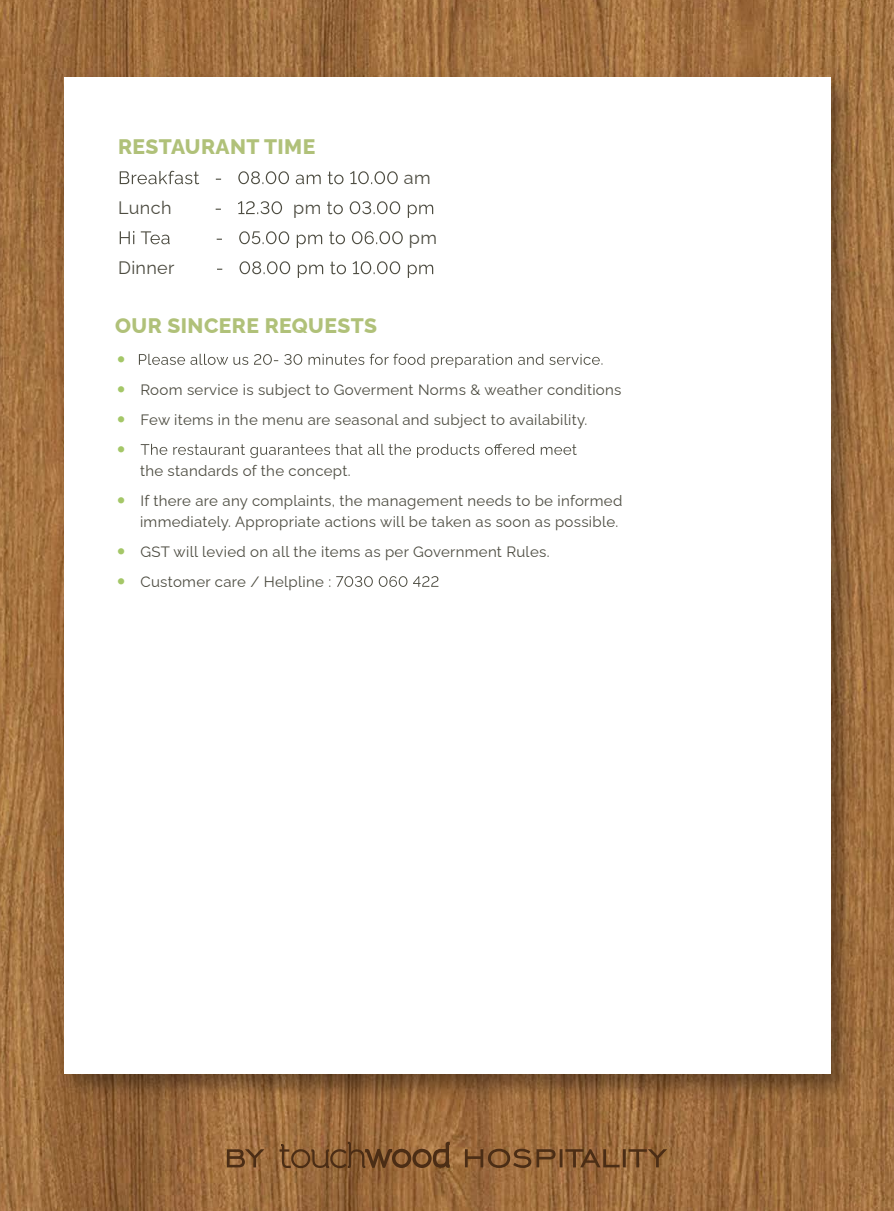
<style>
.page{position:relative;width:894px;height:1211px;background:#fff}
.page>*{position:absolute;margin:0;border:0;box-sizing:border-box;transform-origin:0 0}
.t1{font:34.5px "Raleway";color:#a4c767}
.t2{font:800 21px "Raleway";letter-spacing:.02em;color:#b0c179}
.t3{font:18px "Raleway";letter-spacing:.02em;color:#4d4c41}
.t4{font:15px/21px "Raleway";letter-spacing:.02em;color:#4d4c41;text-align:right}
.s1{font-size:34.5px;color:#a4c767}
</style>
<div class="page">
<img style="left:0;top:0;width:893px;height:1210px">
<img style="left:52px;top:65px;width:810px;height:1042px">
<div style="left:64px;top:77px;width:765px;height:997px;background:#fff"></div>
<svg style="left:120px;top:171px;width:169px;height:13px"></svg>
<svg style="left:296px;top:171px;width:101px;height:13px"></svg>
<svg style="left:215px;top:201px;width:67px;height:13px"></svg>
<svg style="left:327px;top:201px;width:106px;height:17px"></svg>
<svg style="left:120px;top:231px;width:169px;height:13px"></svg>
<svg style="left:297px;top:231px;width:105px;height:17px"></svg>
<svg style="left:217px;top:261px;width:73px;height:13px"></svg>
<svg style="left:297px;top:261px;width:136px;height:17px"></svg>
<svg style="left:139px;top:354px;width:463px;height:14px"></svg>
<svg style="left:141px;top:444px;width:435px;height:14px"></svg>
<svg style="left:336px;top:576px;width:102px;height:11px"></svg>
<svg style="left:279px;top:1141px;width:170px;height:27px"></svg>
<svg style="left:464px;top:1148px;width:203px;height:20px"></svg>
<svg style="left:227px;top:1149px;width:37px;height:18px"></svg>
<h2 class="t2" style="left:118px;top:130px;width:199px">RESTAURANT TIME</h2>
<p class="t3" style="left:118px;top:193px;width:55px">Lunch</p>
<p class="t3" style="left:293px;top:193px;width:30px">pm</p>
<p class="t3" style="left:118px;top:253px;width:58px">Dinner</p>
<h2 class="t2" style="left:115px;top:308px;width:263px">OUR SINCERE REQUESTS</h2>
<p class="t3" style="left:404px;top:163px;width:28px">am</p>
<p class="t3" style="left:409px;top:223px;width:30px">pm</p>
<h1 class="t1" style="left:115px;top:331px;width:14px">•</h1>
<p class="t4" style="left:115px;top:377px;width:507px"><span class="s1">•</span> Room service is subject to Goverment Norms &amp; weather conditions</p>
<p class="t4" style="left:115px;top:407px;width:473px"><span class="s1">•</span> Few items in the menu are seasonal and subject to availability.</p>
<p class="t4" style="left:115px;top:458px;width:237px"><sup>•</sup> the standards of the concept.</p>
<p class="t4" style="left:115px;top:488px;width:508px"><span class="s1">•</span> If there are any complaints, the management needs to be informed immediately. Appropriate actions will be taken as soon as possible.</p>
<p class="t4" style="left:115px;top:539px;width:435px"><span class="s1">•</span> GST will levied on all the items as per Government Rules.</p>
<p class="t4" style="left:115px;top:569px;width:217px"><span class="s1">•</span> Customer care / Helpline :</p>
</div>
